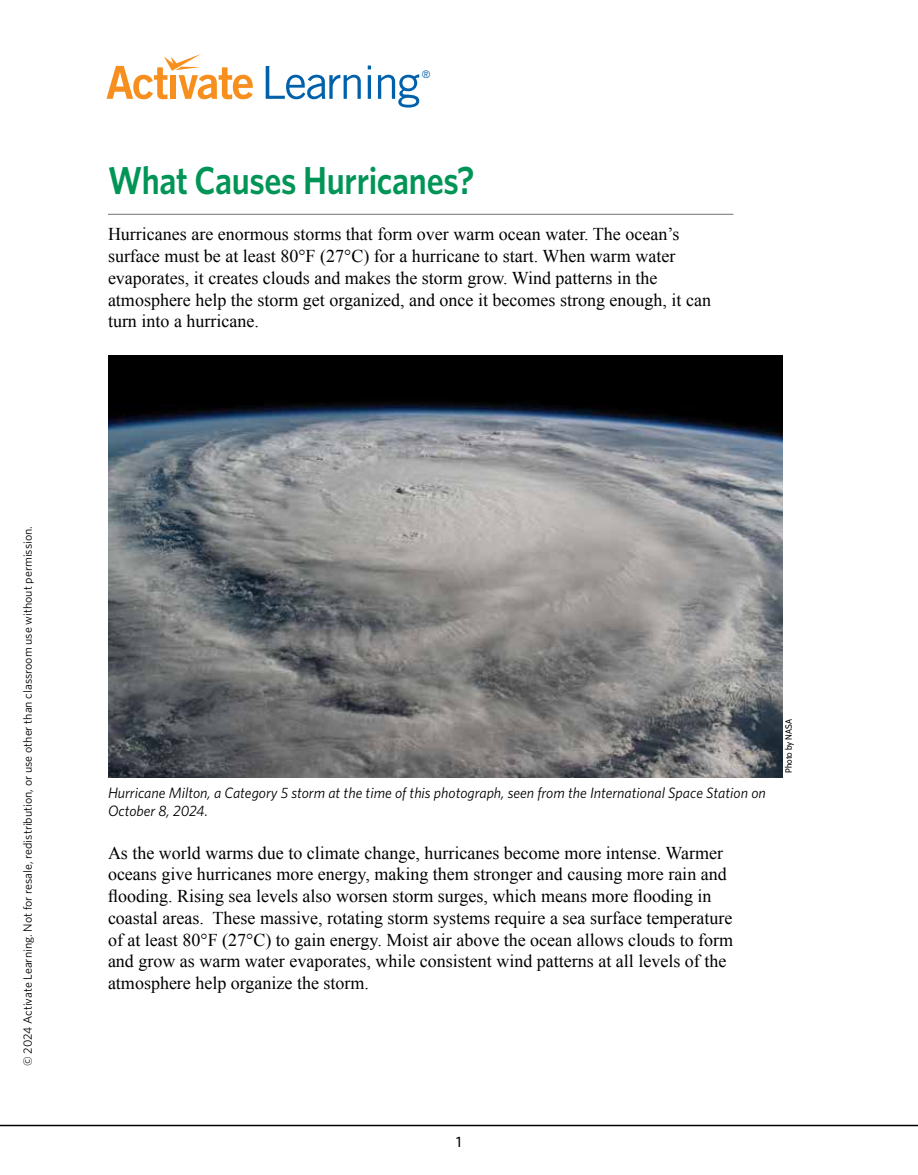
<style>
.page{position:relative;width:918px;height:1175px;background:#fff}
.page>*{position:absolute;margin:0;border:0;box-sizing:border-box;transform-origin:0 0}
.t1{font:600 39px "Whitney";letter-spacing:-.01em;color:#009556;scale:.87 1}
.t2{font:18px/21.8px "Times New Roman";color:#000}
.t3{font:italic 15px/18px "Whitney";color:#000}
.t4{font:500 15px "Whitney";color:#000}
.t5{font:12px "Whitney";color:#000}
.t6{font:9.6px "News Gothic";color:#0061aa}
.t7{font:9px "Cabin";color:#000;scale:.9 1}
</style>
<div class="page">
<hr style="left:108px;top:214px;width:626px;height:1px;background:#808285">
<img style="left:108px;top:356px;width:675px;height:421px">
<hr style="left:0;top:1124px;width:918px;height:2px;background:#000">
<svg style="left:106px;top:54px;width:147px;height:45px"></svg>
<svg style="left:266px;top:66px;width:95px;height:33px"></svg>
<hr style="left:368px;top:75px;width:3px;height:24px;background:#0061aa">
<svg style="left:378px;top:74px;width:41px;height:34px"></svg>
<p class="t6" style="left:422px;top:68px;width:10px">®</p>
<h1 class="t1" style="left:108px;top:154px;width:423px">What Causes Hurricanes?</h1>
<p class="t2" style="left:108px;top:223px;width:605px">Hurricanes are enormous storms that form over warm ocean water. The ocean’s surface must be at least 80°F (27°C) for a hurricane to start. When warm water evaporates, it creates clouds and makes the storm grow. Wind patterns in the atmosphere help the storm get organized, and once it becomes strong enough, it can turn into a hurricane.</p>
<p class="t5" style="left:20px;top:1066px;width:541px;rotate:-90deg">© 2024 Activate Learning. Not for resale, redistribution, or use other than classroom use without permission.</p>
<p class="t3" style="left:108px;top:783px;width:659px">Hurricane Milton, a Category 5 storm at the time of this photograph, seen from the International Space Station on<br>October 8, 2024.</p>
<p class="t2" style="left:108px;top:841px;width:627px">As the world warms due to climate change, hurricanes become more intense. Warmer oceans give hurricanes more energy, making them stronger and causing more rain and flooding. Rising sea levels also worsen storm surges, which means more flooding in coastal areas. These massive, rotating storm systems require a sea surface temperature of at least 80°F (27°C) to gain energy. Moist air above the ocean allows clouds to form and grow as warm water evaporates, while consistent wind patterns at all levels of the atmosphere help organize the storm.</p>
<p class="t7" style="left:783px;top:772px;width:61px;rotate:-90deg">Photo by NASA</p>
<p class="t4" style="left:456px;top:1132px;width:7px">1</p>
</div>
